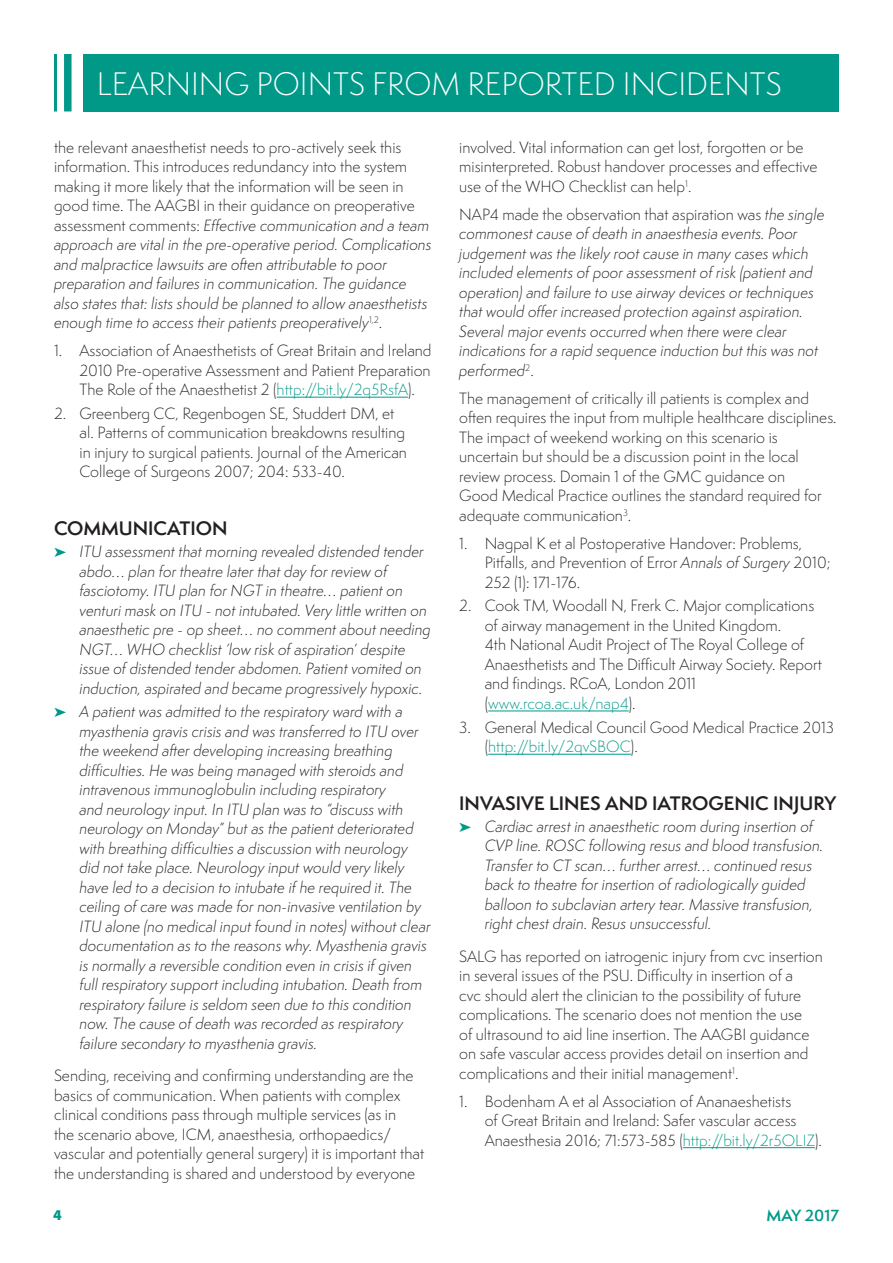
<style>
.page{position:relative;width:893px;height:1263px;background:#fff}
.page>*{position:absolute;margin:0;border:0;box-sizing:border-box;transform-origin:0 0}
.t1{font:300 30px "Semplicita Pro";color:#fff}
.t2{font:600 18px "Semplicita Pro";color:#231f20}
.t3{font:italic 300 15px/19.5px "Semplicita Pro";color:#231f20}
.t4{font:300 15px/19.5px "Semplicita Pro";color:#231f20}
.t5{font:600 15px "Semplicita Pro";color:#098}
.t6{font:900 15px "Myriad Pro";color:#098}
.s1{font-style:normal}
.s2{color:#098}
.s3{font-style:italic}
</style>
<div class="page">
<div style="left:84px;top:54px;width:755px;height:57px;background:#098"></div>
<hr style="left:54px;top:54px;width:3px;height:57px;background:#098">
<div style="left:64px;top:54px;width:8px;height:57px;background:#098"></div>
<hr style="left:277px;top:397px;width:131px;height:1px;background:#098">
<hr style="left:488px;top:711px;width:141px;height:1px;background:#098">
<hr style="left:488px;top:754px;width:143px;height:1px;background:#098">
<hr style="left:683px;top:1147px;width:132px;height:1px;background:#098">
<h1 class="t1" style="left:97px;top:64px;width:687px">LEARNING POINTS FROM REPORTED INCIDENTS</h1>
<p class="t3" style="left:54px;top:137px;width:379px"><span class="s1">the relevant anaesthetist needs to pro-actively seek this information. This introduces redundancy into the system making it more likely that the information will be seen in good time. The AAGBI in their guidance on preoperative assessment comments:</span> Effective communication and a team approach are vital in the pre-operative period. Complications and malpractice lawsuits are often attributable to poor preparation and failures in communication. The guidance also states that: lists should be planned to allow anaesthetists enough time to access their patients preoperatively<sup>1,2</sup><span class="s1">.</span></p>
<p class="t4" style="left:80px;top:341px;width:354px;text-align:justify;text-indent:-26px">1. Association of Anaesthetists of Great Britain and Ireland 2010 Pre-operative Assessment and Patient Preparation The Role of the Anaesthetist 2 (<span class="s2">http://bit.ly/2q5RsfA</span>).</p>
<p class="t4" style="left:80px;top:403px;width:329px;text-indent:-26px">2. Greenberg CC, Regenbogen SE, Studdert DM, et al. Patterns of communication breakdowns resulting in injury to surgical patients. Journal of the American College of Surgeons 2007; 204: 533-40.</p>
<p class="t2" style="left:54px;top:515px;width:175px">COMMUNICATION</p>
<p class="t3" style="left:80px;top:542px;width:353px;text-indent:-26px"><span class="s2">➤</span> ITU assessment that morning revealed distended tender abdo… plan for theatre later that day for review of fasciotomy. ITU plan for NGT in theatre… patient on venturi mask on ITU - not intubated. Very little written on anaesthetic pre - op sheet… no comment about needing NGT… WHO checklist ‘low risk of aspiration’ despite issue of distended tender abdomen. Patient vomited on induction, aspirated and became progressively hypoxic.</p>
<p class="t3" style="left:80px;top:702px;width:353px;text-indent:-26px"><span class="s2">➤</span> A patient was admitted to the respiratory ward with a myasthenia gravis crisis and was transferred to ITU over the weekend after developing increasing breathing difficulties. He was being managed with steroids and intravenous immunoglobulin including respiratory<br>and neurology input. In ITU plan was to “discuss with neurology on Monday” but as the patient deteriorated with breathing difficulties a discussion with neurology did not take place. Neurology input would very likely have led to a decision to intubate if he required it. The ceiling of care was made for non-invasive ventilation by ITU alone (no medical input found in notes) without clear documentation as to the reasons why. Myasthenia gravis is normally a reversible condition even in crisis if given full respiratory support including intubation. Death from respiratory failure is seldom seen due to this condition now. The cause of death was recorded as respiratory failure secondary to myasthenia gravis.</p>
<p class="t4" style="left:54px;top:1066px;width:372px">Sending, receiving and confirming understanding are the basics of communication. When patients with complex clinical conditions pass through multiple services (as in<br>the scenario above, ICM, anaesthesia, orthopaedics/ vascular and potentially general surgery) it is important that the understanding is shared and understood by everyone</p>
<p class="t4" style="left:459px;top:137px;width:360px">involved. Vital information can get lost, forgotten or be misinterpreted. Robust handover processes and effective use of the WHO Checklist can help<sup>1</sup>.</p>
<p class="t3" style="left:459px;top:204px;width:367px"><span class="s1">NAP4 made the observation that aspiration was</span> the single commonest cause of death in anaesthesia events. Poor judgement was the likely root cause in many cases which included elements of poor assessment of risk (patient and operation) and failure to use airway devices or techniques that would offer increased protection against aspiration.<br>Several major events occurred when there were clear indications for a rapid sequence induction but this was not performed<sup>2</sup><span class="s1">.</span></p>
<p class="t4" style="left:459px;top:388px;width:379px">The management of critically ill patients is complex and often requires the input from multiple healthcare disciplines.<br>The impact of weekend working on this scenario is uncertain but should be a discussion point in the local review process. Domain 1 of the GMC guidance on<br>Good Medical Practice outlines the standard required for adequate communication<sup>3</sup>.</p>
<p class="t4" style="left:485px;top:533px;width:347px;text-indent:-26px">1. Nagpal K et al Postoperative Handover: Problems,<br>Pitfalls, and Prevention of Error <span class="s3">Annals of Surgery</span> 2010;<br>252 (1): 171-176.</p>
<p class="t4" style="left:485px;top:596px;width:339px;text-indent:-26px">2. Cook TM, Woodall N, Frerk C. Major complications of airway management in the United Kingdom.<br>4th National Audit Project of The Royal College of Anaesthetists and The Difficult Airway Society. Report and findings. RCoA, London 2011 (<span class="s2">www.rcoa.ac.uk/nap4</span>).</p>
<p class="t4" style="left:485px;top:717px;width:351px;text-indent:-26px">3. General Medical Council Good Medical Practice 2013 (<span class="s2">http://bit.ly/2qvSBOC</span>).</p>
<p class="t2" style="left:459px;top:790px;width:378px">INVASIVE LINES AND IATROGENIC INJURY</p>
<p class="t3" style="left:485px;top:816px;width:340px;text-indent:-26px"><span class="s2">➤</span> Cardiac arrest in anaesthetic room during insertion of CVP line. ROSC following resus and blood transfusion.<br>Transfer to CT scan… further arrest… continued resus back to theatre for insertion of radiologically guided balloon to subclavian artery tear. Massive transfusion, right chest drain. Resus unsuccessful.</p>
<p class="t4" style="left:459px;top:946px;width:365px">SALG has reported on iatrogenic injury from cvc insertion in several issues of the PSU. Difficulty in insertion of a<br>cvc should alert the clinician to the possibility of future complications. The scenario does not mention the use<br>of ultrasound to aid line insertion. The AAGBI guidance on safe vascular access provides detail on insertion and complications and their initial management<sup>1</sup>.</p>
<p class="t4" style="left:485px;top:1091px;width:339px;text-indent:-26px">1. Bodenham A et al Association of Ananaeshetists<br>of Great Britain and Ireland: Safer vascular access<br>Anaesthesia 2016; 71:573-585 (<span class="s2">http://bit.ly/2r5OLIZ</span>).</p>
<p class="t6" style="left:53px;top:1205px;width:10px">4</p>
<p class="t5" style="left:766px;top:1205px;width:74px">MAY 2017</p>
</div>
